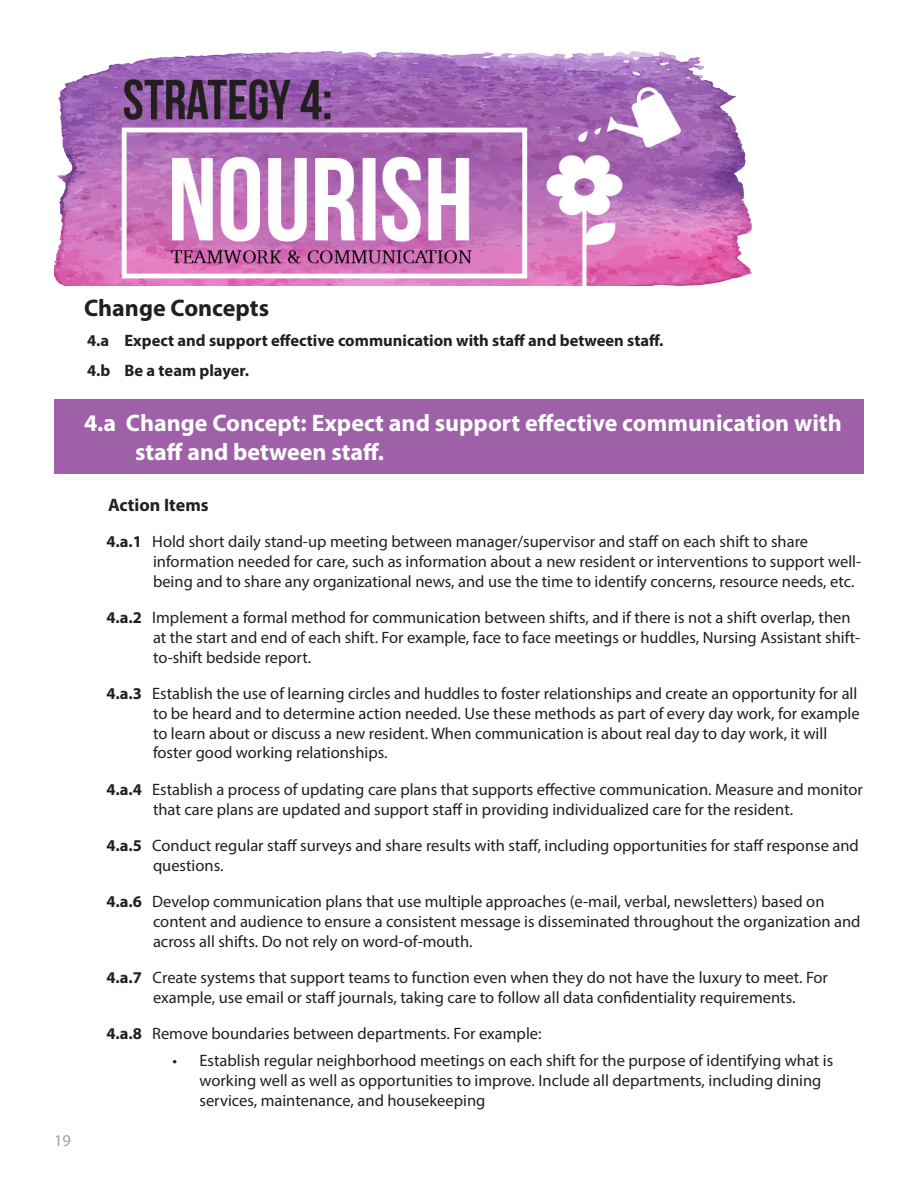
<style>
.page{position:relative;width:918px;height:1188px;background:#fff}
.page>*{position:absolute;margin:0;border:0;box-sizing:border-box;transform-origin:0 0}
.t1{font:700 24px/28.8px "Myriad Pro";color:#fff}
.Change_Concepts_titl{font:700 24px "Myriad Pro";color:#231f20}
.Action_Items{font:700 18px "Myriad Pro";color:#231f20}
.Indented_Action_Item{font:16.5px/19.8px "Myriad Pro";color:#231f20}
.List_of_Change_Conce{font:700 16.5px "Myriad Pro";color:#231f20}
.t2{font:16.5px "Myriad Pro";color:#a1a1a5}
.s1{font-weight:700}
</style>
<div class="page">
<img style="left:54px;top:51px;width:698px;height:235px">
<div style="left:54px;top:399px;width:810px;height:75px;background:#9e61a8"></div>
<p class="t2" style="left:54px;top:1131px;width:18px">19</p>
<p class="Change_Concepts_titl" style="left:84px;top:293px;width:187px">Change Concepts</p>
<p class="List_of_Change_Conce" style="left:87px;top:330px;width:578px">4.a Expect and support effective communication with staff and between staff.</p>
<p class="List_of_Change_Conce" style="left:87px;top:360px;width:164px">4.b Be a team player.</p>
<p class="t1" style="left:135px;top:408px;width:708px;text-indent:-51px">4.a Change Concept: Expect and support effective communication with staff and between staff.</p>
<p class="Action_Items" style="left:108px;top:493px;width:102px">Action Items</p>
<p class="Indented_Action_Item" style="left:153px;top:532px;width:710px;text-indent:-46px"><span class="s1">4.a.1</span> Hold short daily stand-up meeting between manager/supervisor and staff on each shift to share information needed for care, such as information about a new resident or interventions to support well&shy;being and to share any organizational news, and use the time to identify concerns, resource needs, etc.</p>
<p class="Indented_Action_Item" style="left:153px;top:607px;width:709px;text-indent:-46px"><span class="s1">4.a.2</span> Implement a formal method for communication between shifts, and if there is not a shift overlap, then at the start and end of each shift. For example, face to face meetings or huddles, Nursing Assistant shift&shy;to-shift bedside report.</p>
<p class="Indented_Action_Item" style="left:153px;top:683px;width:708px;text-indent:-46px"><span class="s1">4.a.3</span> Establish the use of learning circles and huddles to foster relationships and create an opportunity for all to be heard and to determine action needed. Use these methods as part of every day work, for example to learn about or discuss a new resident. When communication is about real day to day work, it will foster good working relationships.</p>
<p class="Indented_Action_Item" style="left:153px;top:779px;width:711px;text-indent:-46px"><span class="s1">4.a.4</span> Establish a process of updating care plans that supports effective communication. Measure and monitor that care plans are updated and support staff in providing individualized care for the resident.</p>
<p class="Indented_Action_Item" style="left:153px;top:835px;width:707px;text-indent:-46px"><span class="s1">4.a.5</span> Conduct regular staff surveys and share results with staff, including opportunities for staff response and questions.</p>
<p class="Indented_Action_Item" style="left:153px;top:891px;width:709px;text-indent:-46px"><span class="s1">4.a.6</span> Develop communication plans that use multiple approaches (e-mail, verbal, newsletters) based on content and audience to ensure a consistent message is disseminated throughout the organization and across all shifts. Do not rely on word-of-mouth.</p>
<p class="Indented_Action_Item" style="left:153px;top:967px;width:677px;text-indent:-46px"><span class="s1">4.a.7</span> Create systems that support teams to function even when they do not have the luxury to meet. For example, use email or staff journals, taking care to follow all data confidentiality requirements.</p>
<p class="Indented_Action_Item" style="left:106px;top:1023px;width:437px"><span class="s1">4.a.8</span> Remove boundaries between departments. For example:</p>
<p class="Indented_Action_Item" style="left:200px;top:1051px;width:635px;text-indent:-27px">• Establish regular neighborhood meetings on each shift for the purpose of identifying what is working well as well as opportunities to improve. Include all departments, including dining services, maintenance, and housekeeping</p>
</div>
